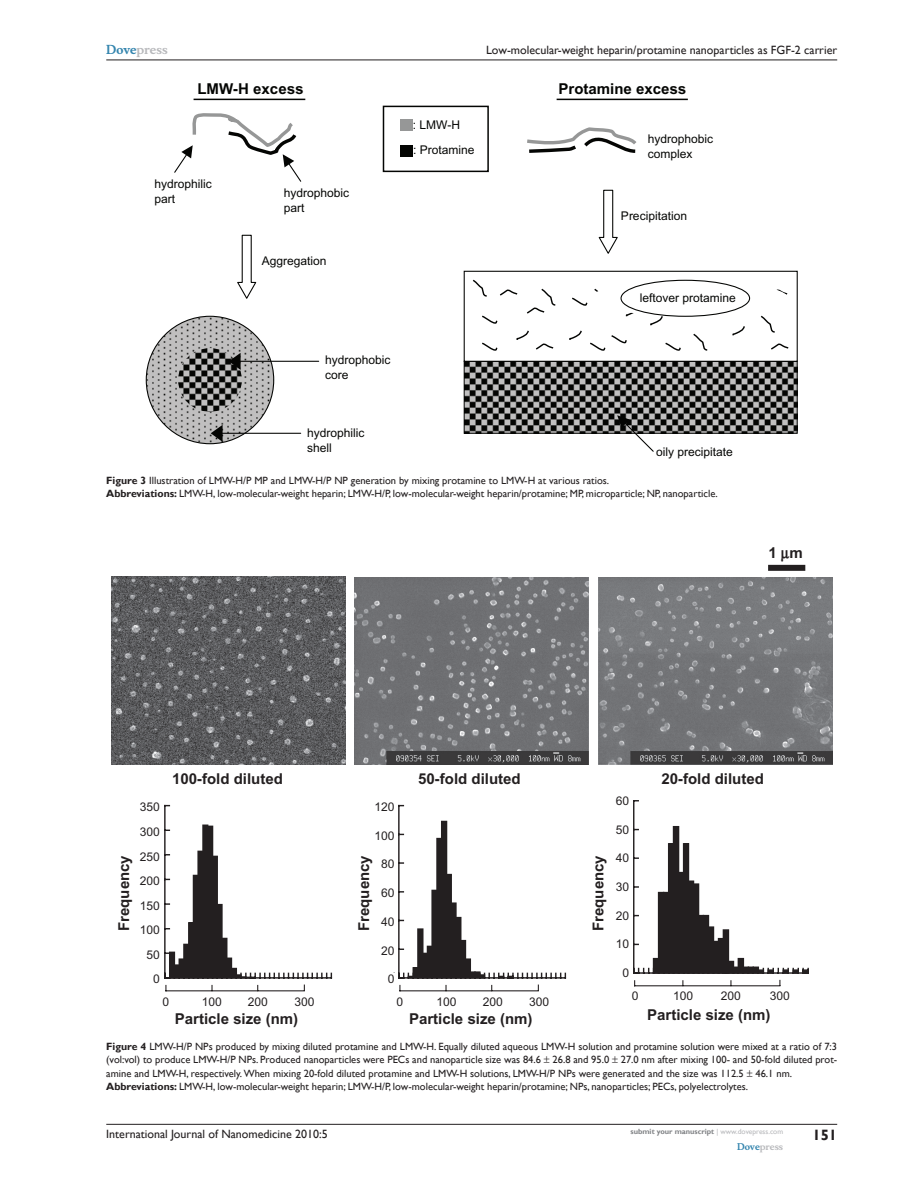
<style>
.page{position:relative;width:918px;height:1188px;background:#fff}
.page>*{position:absolute;margin:0;border:0;box-sizing:border-box;transform-origin:0 0}
.t1{font:700 15px "Arial";color:#231f20}
.t2{font:700 15px "Arial";color:#040503}
.t3{font:700 15px "Gill Sans";color:#231f20}
.t4{font:12px/15px "Arial";color:#040503}
.t5{font:12px "Gill Sans";color:#231f20}
.t6{font:12px "Arial";color:#231f20}
.t7{font:700 12px "Musee";color:#b8b9bc}
.t8{font:10.5px/13.5px "Gill Sans";color:#231f20}
.t9{font:700 9px "Musee";color:#b8b9bc}
.t10{font:700 7.5px "Gill Sans";color:#808285}
.s1{color:#3485ae}
.s2{font-weight:700}
.s3{font-weight:400;color:#b8b9bc}
</style>
<div class="page">
<hr style="left:106px;top:1124px;width:731px;height:1px;background:#231f20">
<hr style="left:106px;top:60px;width:731px;height:1px;background:#231f20">
<img style="left:146px;top:316px;width:128px;height:128px;border-radius:50%">
<img style="left:178px;top:348px;width:64px;height:64px;border-radius:50%">
<img style="left:466px;top:363px;width:330px;height:69px">
<hr style="left:222px;top:433px;width:79px;height:1px;background:#040503">
<svg style="left:211px;top:425px;width:12px;height:17px"></svg>
<hr style="left:240px;top:361px;width:79px;height:1px;background:#040503">
<svg style="left:229px;top:353px;width:12px;height:17px"></svg>
<hr style="left:194px;top:99px;width:111px;height:1px;background:#040503">
<svg style="left:174px;top:114px;width:128px;height:68px"></svg>
<svg style="left:237px;top:234px;width:20px;height:65px"></svg>
<hr style="left:557px;top:99px;width:131px;height:1px;background:#040503">
<svg style="left:527px;top:127px;width:110px;height:26px"></svg>
<svg style="left:598px;top:189px;width:20px;height:65px"></svg>
<div style="left:464px;top:271px;width:334px;height:91px;border:1px solid #040503"></div>
<svg style="left:471px;top:279px;width:319px;height:173px"></svg>
<div style="left:383px;top:106px;width:106px;height:66px;border:2px solid #040503"></div>
<div style="left:400px;top:119px;width:12px;height:12px;background:#969797"></div>
<div style="left:400px;top:145px;width:12px;height:11px;background:#040503"></div>
<div style="left:768px;top:565px;width:37px;height:6px;background:#231f20"></div>
<svg style="left:393px;top:804px;width:174px;height:175px"></svg>
<hr style="left:400px;top:990px;width:138px;height:1px;background:#231f20">
<div style="left:389px;top:973px;width:9px;height:9px;background:#fff"></div>
<svg style="left:633px;top:800px;width:176px;height:174px"></svg>
<hr style="left:635px;top:985px;width:145px;height:1px;background:#231f20">
<svg style="left:164px;top:804px;width:169px;height:175px"></svg>
<hr style="left:166px;top:990px;width:138px;height:1px;background:#231f20">
<img style="left:111px;top:577px;width:234px;height:187px">
<img style="left:355px;top:577px;width:234px;height:187px">
<img style="left:598px;top:577px;width:234px;height:187px">
<p class="t7" style="left:106px;top:43px;width:63px"><span class="s1">Dove</span>press</p>
<p class="t5" style="left:486px;top:43px;width:353px">Low-molecular-weight heparin/protamine nanoparticles as FGF-2 carrier</p>
<h1 class="t2" style="left:197px;top:80px;width:107px">LMW-H excess</h1>
<h1 class="t2" style="left:558px;top:80px;width:129px">Protamine excess</h1>
<p class="t4" style="left:413px;top:112px;width:63px;line-height:25.5px">: LMW-H<br>: Protamine</p>
<p class="t4" style="left:284px;top:185px;width:67px">hydrophobic part</p>
<p class="t4" style="left:648px;top:132px;width:67px">hydrophobic complex</p>
<p class="t4" style="left:155px;top:177px;width:59px">hydrophilic part</p>
<p class="t4" style="left:621px;top:208px;width:68px">Precipitation</p>
<p class="t4" style="left:262px;top:253px;width:66px">Aggregation</p>
<p class="t4" style="left:325px;top:353px;width:67px">hydrophobic core</p>
<p class="t4" style="left:307px;top:425px;width:59px">hydrophilic shell</p>
<p class="t4" style="left:640px;top:291px;width:98px">leftover protamine</p>
<p class="t4" style="left:656px;top:444px;width:78px">oily precipitate</p>
<p class="t8" style="left:106px;top:473px;width:613px"><span class="s2">Figure 3</span> Illustration of LMW-H/P MP and LMW-H/P NP generation by mixing protamine to LMW-H at various ratios.<br><span class="s2">Abbreviations:</span> LMW-H, low-molecular-weight heparin; LMW-H/P, low-molecular-weight heparin/protamine; MP, microparticle; NP, nanoparticle.</p>
<h1 class="t1" style="left:768px;top:544px;width:36px">1 m</h1>
<p class="t6" style="left:140px;top:800px;width:22px">350</p>
<p class="t6" style="left:140px;top:825px;width:22px">300</p>
<h1 class="t1" style="left:172px;top:770px;width:112px">100-fold diluted</h1>
<h1 class="t1" style="left:418px;top:770px;width:104px">50-fold diluted</h1>
<h1 class="t1" style="left:661px;top:770px;width:104px">20-fold diluted</h1>
<p class="t6" style="left:375px;top:800px;width:22px">120</p>
<p class="t6" style="left:375px;top:829px;width:22px">100</p>
<p class="t6" style="left:616px;top:794px;width:15px">60</p>
<p class="t6" style="left:616px;top:823px;width:15px">50</p>
<p class="t6" style="left:140px;top:849px;width:22px">250</p>
<h1 class="t1" style="left:115px;top:931px;width:77px;rotate:-90deg">Frequency</h1>
<h1 class="t1" style="left:355px;top:931px;width:77px;rotate:-90deg">Frequency</h1>
<h1 class="t1" style="left:589px;top:931px;width:77px;rotate:-90deg">Frequency</h1>
<p class="t6" style="left:381px;top:857px;width:15px">80</p>
<p class="t6" style="left:140px;top:874px;width:22px">200</p>
<p class="t6" style="left:381px;top:886px;width:15px">60</p>
<p class="t6" style="left:140px;top:899px;width:22px">150</p>
<p class="t6" style="left:381px;top:915px;width:15px">40</p>
<p class="t6" style="left:140px;top:923px;width:22px">100</p>
<p class="t6" style="left:147px;top:948px;width:15px">50</p>
<p class="t6" style="left:381px;top:943px;width:15px">20</p>
<p class="t6" style="left:153px;top:972px;width:8px">0</p>
<p class="t6" style="left:388px;top:972px;width:8px">0</p>
<p class="t6" style="left:163px;top:995px;width:8px">0</p>
<p class="t6" style="left:202px;top:995px;width:22px">100</p>
<p class="t6" style="left:248px;top:995px;width:22px">200</p>
<p class="t6" style="left:294px;top:995px;width:22px">300</p>
<p class="t6" style="left:397px;top:995px;width:8px">0</p>
<p class="t6" style="left:436px;top:995px;width:22px">100</p>
<p class="t6" style="left:483px;top:995px;width:22px">200</p>
<p class="t6" style="left:529px;top:995px;width:22px">300</p>
<p class="t6" style="left:616px;top:851px;width:15px">40</p>
<p class="t6" style="left:616px;top:880px;width:15px">30</p>
<p class="t6" style="left:616px;top:909px;width:15px">20</p>
<p class="t6" style="left:616px;top:937px;width:15px">10</p>
<p class="t6" style="left:623px;top:966px;width:8px">0</p>
<p class="t6" style="left:632px;top:988px;width:8px">0</p>
<p class="t6" style="left:673px;top:988px;width:22px">100</p>
<p class="t6" style="left:721px;top:988px;width:22px">200</p>
<p class="t6" style="left:770px;top:988px;width:22px">300</p>
<h1 class="t1" style="left:175px;top:1010px;width:125px">Particle size (nm)</h1>
<h1 class="t1" style="left:409px;top:1010px;width:125px">Particle size (nm)</h1>
<h1 class="t1" style="left:647px;top:1006px;width:125px">Particle size (nm)</h1>
<p class="t8" style="left:106px;top:1040px;width:732px"><span class="s2">Figure 4</span> LMW-H/P NPs produced by mixing diluted protamine and LMW-H. Equally diluted aqueous LMW-H solution and protamine solution were mixed at a ratio of 7:3 (vol:vol) to produce LMW-H/P NPs. Produced nanoparticles were PECs and nanoparticle size was 84.6 26.8 and 95.0 27.0 nm after mixing 100- and 50-fold diluted prot&shy;amine and LMW-H, respectively. When mixing 20-fold diluted protamine and LMW-H solutions, LMW-H/P NPs were generated and the size was 112.5 46.1 nm.<br><span class="s2">Abbreviations:</span> LMW-H, low-molecular-weight heparin; LMW-H/P, low-molecular-weight heparin/protamine; NPs, nanoparticles; PECs, polyelectrolytes.</p>
<p class="t10" style="left:631px;top:1127px;width:154px">submit your manuscript <span class="s3">| www.dovepress.com</span></p>
<p class="t9" style="left:737px;top:1141px;width:48px"><span class="s1">Dove</span>press</p>
<p class="t5" style="left:106px;top:1127px;width:223px">International Journal of Nanomedicine 2010:5</p>
<h1 class="t3" style="left:812px;top:1126px;width:26px">151</h1>
</div>
